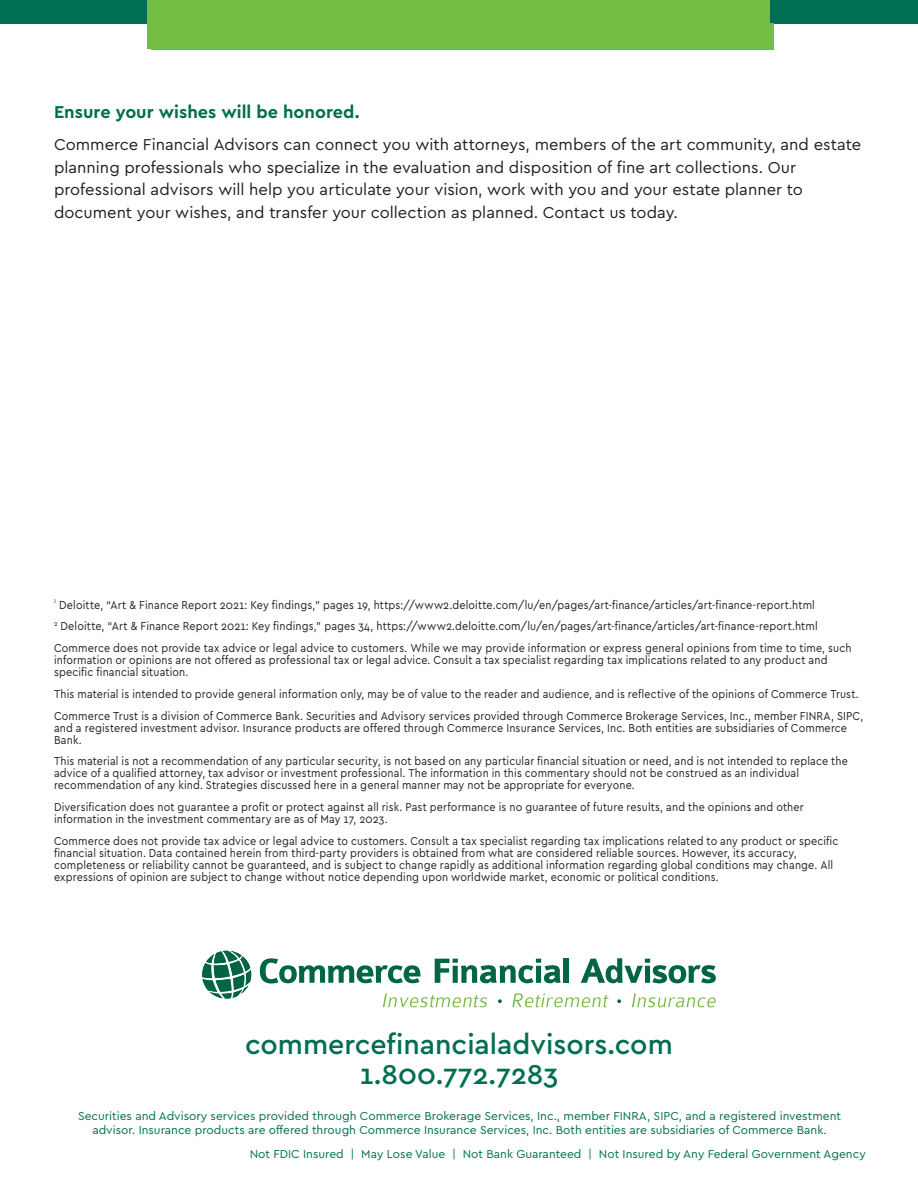
<style>
.page{position:relative;width:918px;height:1188px;background:#fff}
.page>*{position:absolute;margin:0;border:0;box-sizing:border-box;transform-origin:0 0}
.t1{font:500 28.5px/30px "Cera";color:#006e51;text-align:center}
.t2{font:700 18px "Cera";color:#006e51}
.t3{font:16.5px/22.5px "Cera";color:#231f20}
.t4{font:12px/12px "Cera";letter-spacing:.015em;color:#231f20;scale:.9 1}
.t5{font:12px/13.5px "Cera";color:#006e51;text-align:center}
</style>
<div class="page">
<div style="left:152px;top:0;width:622px;height:49px;background:#74bd43"></div>
<div style="left:0;top:0;width:918px;height:23px;background:#006e51"></div>
<div style="left:148px;top:0;width:622px;height:48px;background:#74bd43"></div>
<svg style="left:260px;top:958px;width:160px;height:25px"></svg>
<svg style="left:202px;top:951px;width:50px;height:48px"></svg>
<svg style="left:435px;top:959px;width:126px;height:24px"></svg>
<div style="left:564px;top:958px;width:5px;height:25px;background:#006544"></div>
<svg style="left:581px;top:958px;width:135px;height:25px"></svg>
<svg style="left:632px;top:993px;width:84px;height:14px"></svg>
<svg style="left:512px;top:993px;width:97px;height:14px"></svg>
<svg style="left:383px;top:993px;width:104px;height:14px"></svg>
<svg style="left:498px;top:999px;width:4px;height:4px"></svg>
<svg style="left:617px;top:999px;width:4px;height:4px"></svg>
<h2 class="t2" style="left:54px;top:100px;width:307px">Ensure your wishes will be honored.</h2>
<p class="t3" style="left:54px;top:133px;width:809px">Commerce Financial Advisors can connect you with attorneys, members of the art community, and estate planning professionals who specialize in the evaluation and disposition of fine art collections. Our professional advisors will help you articulate your vision, work with you and your estate planner to document your wishes, and transfer your collection as planned. Contact us today.</p>
<p class="t4" style="left:54px;top:593px;width:888px;line-height:21.8px"><sup>¹</sup> Deloitte, “Art &amp; Finance Report 2021: Key findings,” pages 19, https://www2.deloitte.com/lu/en/pages/art-finance/articles/art-finance-report.html<br><sup>2</sup> Deloitte, “Art &amp; Finance Report 2021: Key findings,” pages 34, https://www2.deloitte.com/lu/en/pages/art-finance/articles/art-finance-report.html<br>Commerce does not provide tax advice or legal advice to customers. While we may provide information or express general opinions from time to time, such</p>
<p class="t4" style="left:54px;top:654px;width:861px">information or opinions are not offered as professional tax or legal advice. Consult a tax specialist regarding tax implications related to any product and specific financial situation.</p>
<p class="t4" style="left:54px;top:682px;width:901px;line-height:21.8px">This material is intended to provide general information only, may be of value to the reader and audience, and is reflective of the opinions of Commerce Trust.<br>Commerce Trust is a division of Commerce Bank. Securities and Advisory services provided through Commerce Brokerage Services, Inc., member FINRA, SIPC,</p>
<p class="t4" style="left:54px;top:721px;width:883px">and a registered investment advisor. Insurance products are offered through Commerce Insurance Services, Inc. Both entities are subsidiaries of Commerce<br>Bank.</p>
<p class="t4" style="left:54px;top:755px;width:884px">This material is not a recommendation of any particular security, is not based on any particular financial situation or need, and is not intended to replace the advice of a qualified attorney, tax advisor or investment professional. The information in this commentary should not be construed as an individual recommendation of any kind. Strategies discussed here in a general manner may not be appropriate for everyone.</p>
<p class="t4" style="left:54px;top:800px;width:835px">Diversification does not guarantee a profit or protect against all risk. Past performance is no guarantee of future results, and the opinions and other information in the investment commentary are as of May 17, 2023.</p>
<p class="t4" style="left:54px;top:834px;width:873px">Commerce does not provide tax advice or legal advice to customers. Consult a tax specialist regarding tax implications related to any product or specific financial situation. Data contained herein from third-party providers is obtained from what are considered reliable sources. However, its accuracy, completeness or reliability cannot be guaranteed, and is subject to change rapidly as additional information regarding global conditions may change. All expressions of opinion are subject to change without notice depending upon worldwide market, economic or political conditions.</p>
<h1 class="t1" style="left:245px;top:1028px;width:429px">commercefinancialadvisors.com<br>1.800.772.7283</h1>
<p class="t5" style="left:78px;top:1109px;width:765px">Securities and Advisory services provided through Commerce Brokerage Services, Inc., member FINRA, SIPC, and a registered investment advisor. Insurance products are offered through Commerce Insurance Services, Inc. Both entities are subsidiaries of Commerce Bank.</p>
<p class="t5" style="left:250px;top:1146px;width:617px">Not FDIC Insured | May Lose Value | Not Bank Guaranteed | Not Insured by Any Federal Government Agency</p>
</div>
